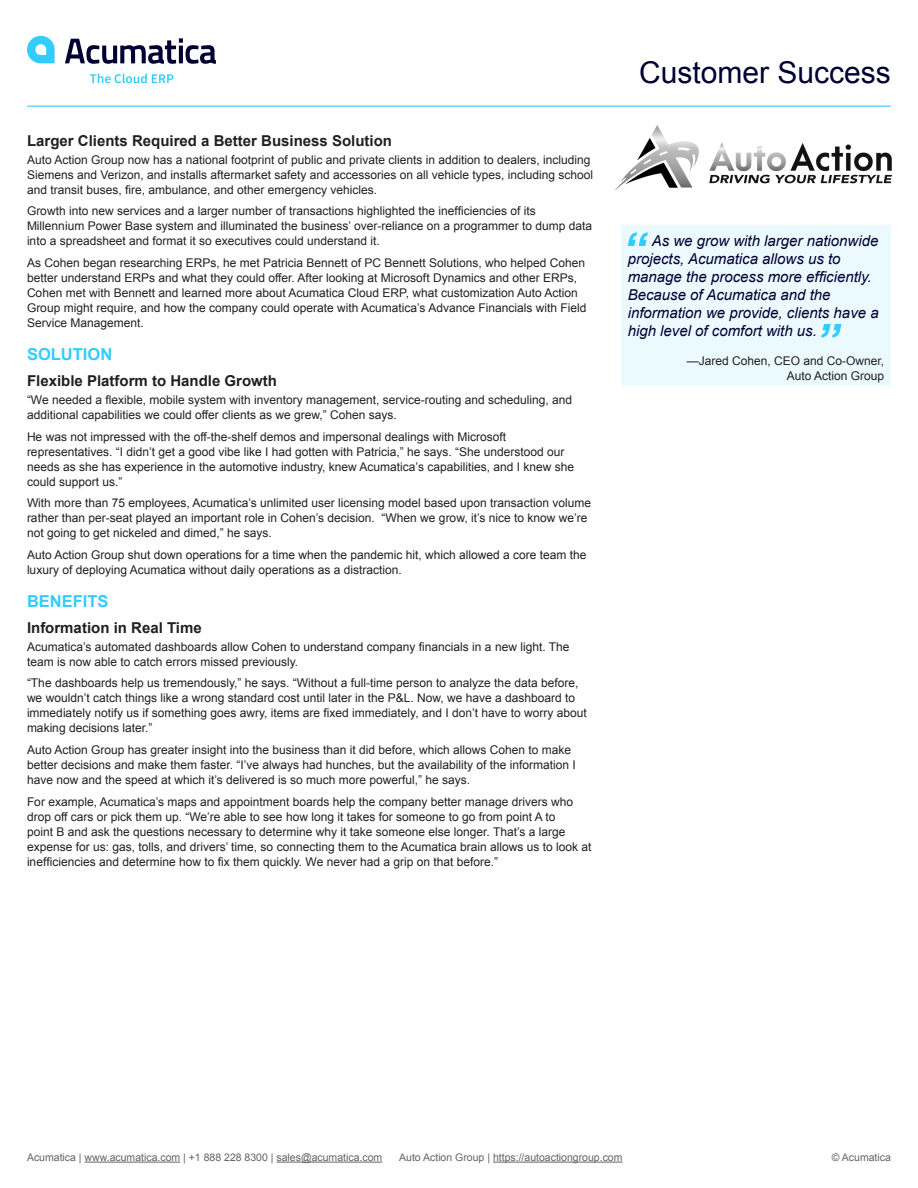
<style>
.page{position:relative;width:918px;height:1188px;background:#fff}
.page>*{position:absolute;margin:0;border:0;box-sizing:border-box;transform-origin:0 0}
.t1{font:30px "Arial";color:#003}
.Subhead{font:700 16.5px "Arial";color:#3cf}
.t2{font:italic 15px/18px "Arial";color:#003}
.Sub_Subhead{font:700 15px "Arial";color:#231f20}
.Body_Copy{font:12px/15px "Arial";color:#231f20}
.Quote_Author{font:12px/15px "Arial";color:#231f20;text-align:right}
.t3{font:10.5px "Arial";color:#636366}
</style>
<div class="page">
<hr style="left:27px;top:106px;width:864px;height:1px;background:#3cf">
<svg style="left:27px;top:36px;width:28px;height:27px"></svg>
<svg style="left:65px;top:38px;width:151px;height:26px"></svg>
<svg style="left:90px;top:74px;width:83px;height:9px"></svg>
<hr style="left:85px;top:1162px;width:95px;height:1px;background:#636366">
<hr style="left:277px;top:1162px;width:105px;height:1px;background:#636366">
<hr style="left:493px;top:1162px;width:130px;height:1px;background:#636366">
<img style="left:615px;top:125px;width:277px;height:66px">
<div style="left:621px;top:226px;width:270px;height:160px;background:#ebfaff"></div>
<svg style="left:628px;top:233px;width:20px;height:13px"></svg>
<svg style="left:821px;top:324px;width:20px;height:14px"></svg>
<p class="Sub_Subhead" style="left:27px;top:131px;width:367px">Larger Clients Required a Better Business Solution</p>
<p class="Body_Copy" style="left:27px;top:152px;width:568px">Auto Action Group now has a national footprint of public and private clients in addition to dealers, including<br>Siemens and Verizon, and installs aftermarket safety and accessories on all vehicle types, including school and transit buses, fire, ambulance, and other emergency vehicles.</p>
<p class="Body_Copy" style="left:27px;top:204px;width:567px">Growth into new services and a larger number of transactions highlighted the inefficiencies of its<br>Millennium Power Base system and illuminated the business’ over-reliance on a programmer to dump data into a spreadsheet and format it so executives could understand it.</p>
<p class="Body_Copy" style="left:27px;top:256px;width:561px">As Cohen began researching ERPs, he met Patricia Bennett of PC Bennett Solutions, who helped Cohen better understand ERPs and what they could offer. After looking at Microsoft Dynamics and other ERPs, Cohen met with Bennett and learned more about Acumatica Cloud ERP, what customization Auto Action Group might require, and how the company could operate with Acumatica’s Advance Financials with Field Service Management.</p>
<p class="Subhead" style="left:27px;top:343px;width:87px">SOLUTION</p>
<p class="Sub_Subhead" style="left:27px;top:371px;width:252px">Flexible Platform to Handle Growth</p>
<p class="Body_Copy" style="left:27px;top:392px;width:547px">“We needed a flexible, mobile system with inventory management, service-routing and scheduling, and additional capabilities we could offer clients as we grew,” Cohen says.</p>
<p class="Body_Copy" style="left:27px;top:429px;width:549px">He was not impressed with the off-the-shelf demos and impersonal dealings with Microsoft representatives. “I didn’t get a good vibe like I had gotten with Patricia,” he says. “She understood our needs as she has experience in the automotive industry, knew Acumatica’s capabilities, and I knew she could support us.”</p>
<p class="Body_Copy" style="left:27px;top:496px;width:566px">With more than 75 employees, Acumatica’s unlimited user licensing model based upon transaction volume rather than per-seat played an important role in Cohen’s decision. “When we grow, it’s nice to know we’re not going to get nickeled and dimed,” he says.</p>
<p class="Body_Copy" style="left:27px;top:547px;width:561px">Auto Action Group shut down operations for a time when the pandemic hit, which allowed a core team the luxury of deploying Acumatica without daily operations as a distraction.</p>
<p class="Subhead" style="left:27px;top:590px;width:83px">BENEFITS</p>
<p class="Sub_Subhead" style="left:27px;top:618px;width:176px">Information in Real Time</p>
<p class="Body_Copy" style="left:27px;top:639px;width:544px">Acumatica’s automated dashboards allow Cohen to understand company financials in a new light. The team is now able to catch errors missed previously.</p>
<p class="Body_Copy" style="left:27px;top:676px;width:561px">“The dashboards help us tremendously,” he says. “Without a full-time person to analyze the data before, we wouldn’t catch things like a wrong standard cost until later in the P&amp;L. Now, we have a dashboard to immediately notify us if something goes awry, items are fixed immediately, and I don’t have to worry about making decisions later.”</p>
<p class="Body_Copy" style="left:27px;top:743px;width:550px">Auto Action Group has greater insight into the business than it did before, which allows Cohen to make better decisions and make them faster. “I’ve always had hunches, but the availability of the information I have now and the speed at which it’s delivered is so much more powerful,” he says.</p>
<p class="Body_Copy" style="left:27px;top:794px;width:566px">For example, Acumatica’s maps and appointment boards help the company better manage drivers who drop off cars or pick them up. “We’re able to see how long it takes for someone to go from point A to<br>point B and ask the questions necessary to determine why it take someone else longer. That’s a large expense for us: gas, tolls, and drivers’ time, so connecting them to the Acumatica brain allows us to look at inefficiencies and determine how to fix them quickly. We never had a grip on that before.”</p>
<h1 class="t1" style="left:639px;top:53px;width:253px">Customer Success</h1>
<p class="t2" style="left:628px;top:232px;width:252px;text-indent:24px">As we grow with larger nationwide projects, Acumatica allows us to manage the process more efficiently.<br>Because of Acumatica and the information we provide, clients have a high level of comfort with us.</p>
<p class="Quote_Author" style="left:687px;top:353px;width:199px">—Jared Cohen, CEO and Co-Owner,<br>Auto Action Group</p>
<p class="t3" style="left:27px;top:1150px;width:357px">Acumatica | www.acumatica.com | +1 888 228 8300 | sales@acumatica.com</p>
<p class="t3" style="left:399px;top:1150px;width:225px">Auto Action Group | https://autoactiongroup.com</p>
<p class="t3" style="left:832px;top:1150px;width:61px">© Acumatica</p>
</div>
